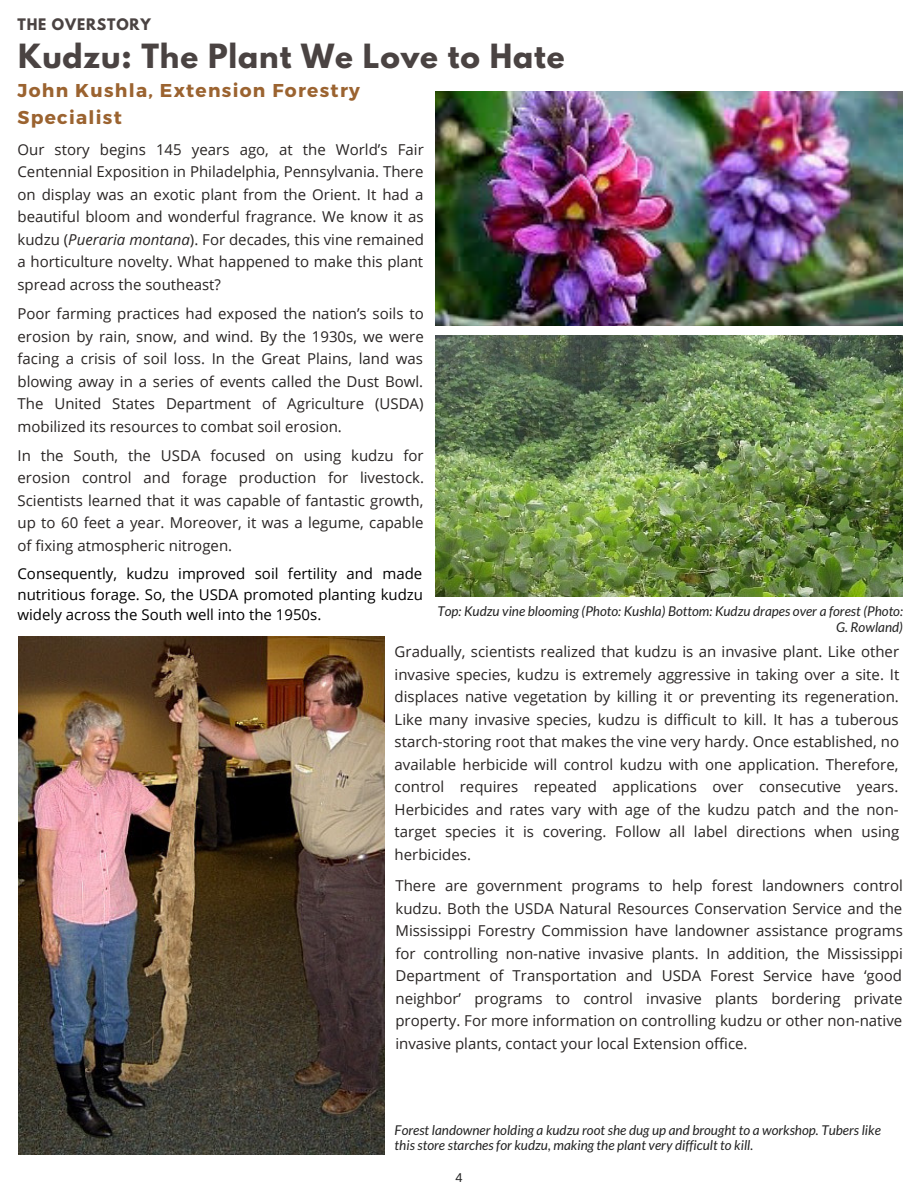
<style>
.page{position:relative;width:918px;height:1188px;background:#fff}
.page>*{position:absolute;margin:0;border:0;box-sizing:border-box;transform-origin:0 0}
.t1{font:700 29.55px "League Spartan";letter-spacing:.03em;color:#4a4342}
.t2{font:700 18.6px/27px "Montserrat";letter-spacing:.07em;color:#9b6330}
.t3{font:15px/22.5px "Open Sans";color:#282423;text-align:justify}
.t4{font:15px/20.2px "Open Sans";color:#000;text-align:justify}
.t5{font:700 14.1px "League Spartan";letter-spacing:.06em;color:#4a4342}
.t6{font:italic 13.5px/15.8px "Lato";color:#222;text-align:right}
.t7{font:12.75px "Arimo";color:#222}
.s1{font-style:italic}
</style>
<div class="page">
<img style="left:436px;top:92px;width:467px;height:234px">
<img style="left:18px;top:637px;width:367px;height:517px">
<img style="left:436px;top:336px;width:467px;height:261px">
<p class="t5" style="left:18px;top:17px;width:135px">THE OVERSTORY</p>
<p class="t1" style="left:18px;top:42px;width:548px">Kudzu: The Plant We Love to Hate</p>
<p class="t2" style="left:18px;top:76px;width:344px">John Kushla, Extension Forestry<br>Specialist</p>
<p class="t3" style="left:18px;top:138px;width:408px">Our story begins 145 years ago, at the World’s Fair Centennial Exposition in Philadelphia, Pennsylvania. There on display was an exotic plant from the Orient. It had a beautiful bloom and wonderful fragrance. We know it as kudzu (<span class="s1">Pueraria montana</span>). For decades, this vine remained a horticulture novelty. What happened to make this plant spread across the southeast?</p>
<p class="t3" style="left:18px;top:302px;width:408px">Poor farming practices had exposed the nation’s soils to erosion by rain, snow, and wind. By the 1930s, we were facing a crisis of soil loss. In the Great Plains, land was blowing away in a series of events called the Dust Bowl.<br>The United States Department of Agriculture (USDA) mobilized its resources to combat soil erosion.</p>
<p class="t3" style="left:18px;top:444px;width:408px">In the South, the USDA focused on using kudzu for erosion control and forage production for livestock.<br>Scientists learned that it was capable of fantastic growth, up to 60 feet a year. Moreover, it was a legume, capable of fixing atmospheric nitrogen.</p>
<p class="t4" style="left:18px;top:563px;width:407px">Consequently, kudzu improved soil fertility and made nutritious forage. So, the USDA promoted planting kudzu widely across the South well into the 1950s.</p>
<p class="t6" style="left:438px;top:603px;width:467px">Top: Kudzu vine blooming (Photo: Kushla) Bottom: Kudzu drapes over a forest (Photo:<br>G. Rowland)</p>
<p class="t3" style="left:395px;top:640px;width:506px">Gradually, scientists realized that kudzu is an invasive plant. Like other invasive species, kudzu is extremely aggressive in taking over a site. It displaces native vegetation by killing it or preventing its regeneration.<br>Like many invasive species, kudzu is difficult to kill. It has a tuberous starch-storing root that makes the vine very hardy. Once established, no available herbicide will control kudzu with one application. Therefore, control requires repeated applications over consecutive years.<br>Herbicides and rates vary with age of the kudzu patch and the non&shy;target species it is covering. Follow all label directions when using herbicides.</p>
<p class="t3" style="left:395px;top:874px;width:509px">There are government programs to help forest landowners control kudzu. Both the USDA Natural Resources Conservation Service and the Mississippi Forestry Commission have landowner assistance programs for controlling non-native invasive plants. In addition, the Mississippi Department of Transportation and USDA Forest Service have ‘good neighbor’ programs to control invasive plants bordering private property. For more information on controlling kudzu or other non-native invasive plants, contact your local Extension office.</p>
<p class="t6" style="left:395px;top:1122px;width:488px;text-align:left">Forest landowner holding a kudzu root she dug up and brought to a workshop. Tubers like this store starches for kudzu, making the plant very difficult to kill.</p>
<p class="t7" style="left:455px;top:1171px;width:9px">4</p>
</div>
